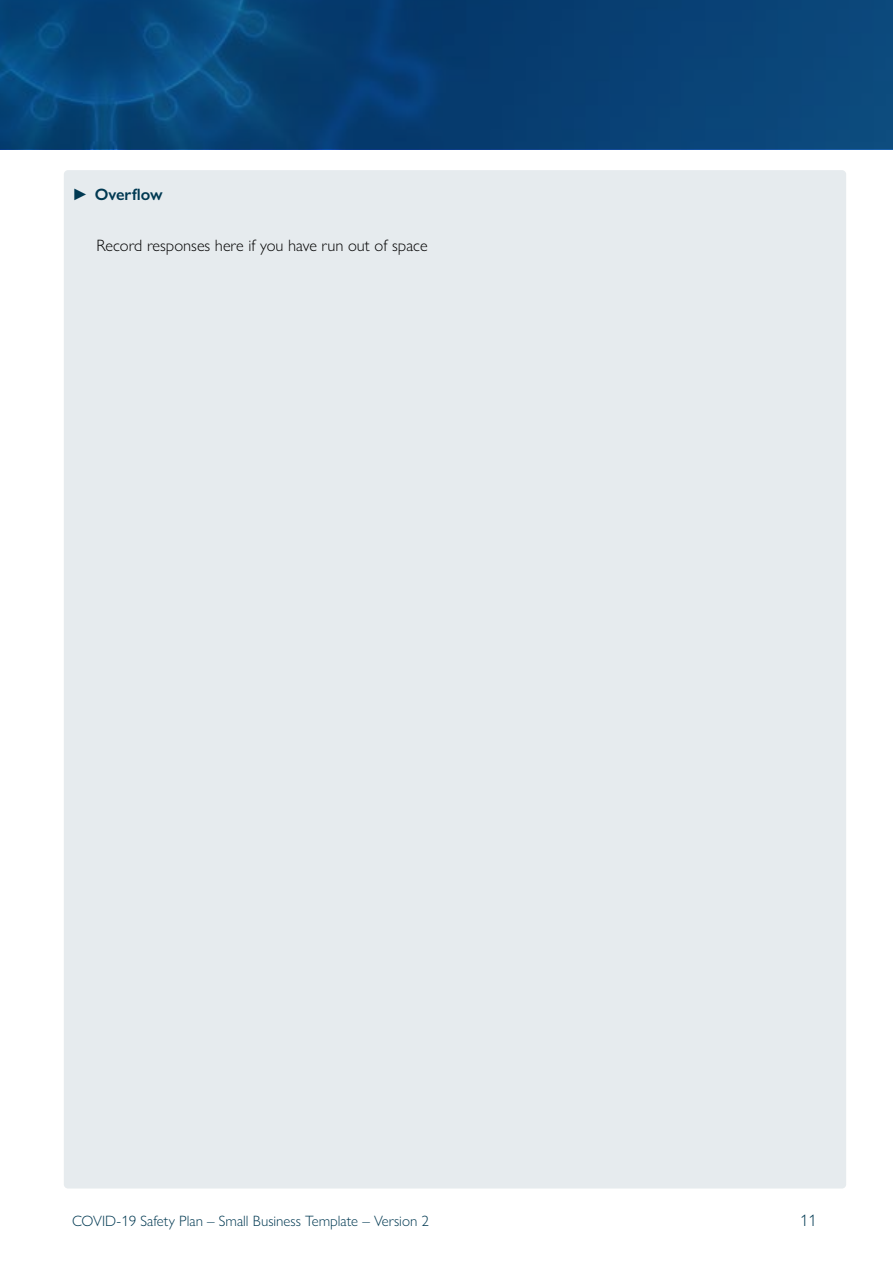
<style>
.page{position:relative;width:893px;height:1263px;background:#fff}
.page>*{position:absolute;margin:0;border:0;box-sizing:border-box;transform-origin:0 0}
.t1{font:300 16.5px "Gill Sans Nova";color:#000}
.t2{font:600 16.5px "Gill Sans Nova";color:#003952}
.t3{font:300 16.5px "Gill Sans Nova";color:#003952}
.t4{font:300 15px "Gill Sans Nova";color:#003952}
</style>
<div class="page">
<svg style="left:0;top:0;width:893px;height:149px;background:#074276"></svg>
<div style="left:64px;top:170px;width:782px;height:1018px;background:#e6ebee;border-radius:4px"></div>
<p class="t2" style="left:72px;top:185px;width:92px">► Overflow</p>
<p class="t1" style="left:96px;top:235px;width:333px">Record responses here if you have run out of space</p>
<p class="t4" style="left:72px;top:1212px;width:358px">COVID-19 Safety Plan – Small Business Template – Version 2</p>
<p class="t3" style="left:800px;top:1211px;width:18px">11</p>
</div>
